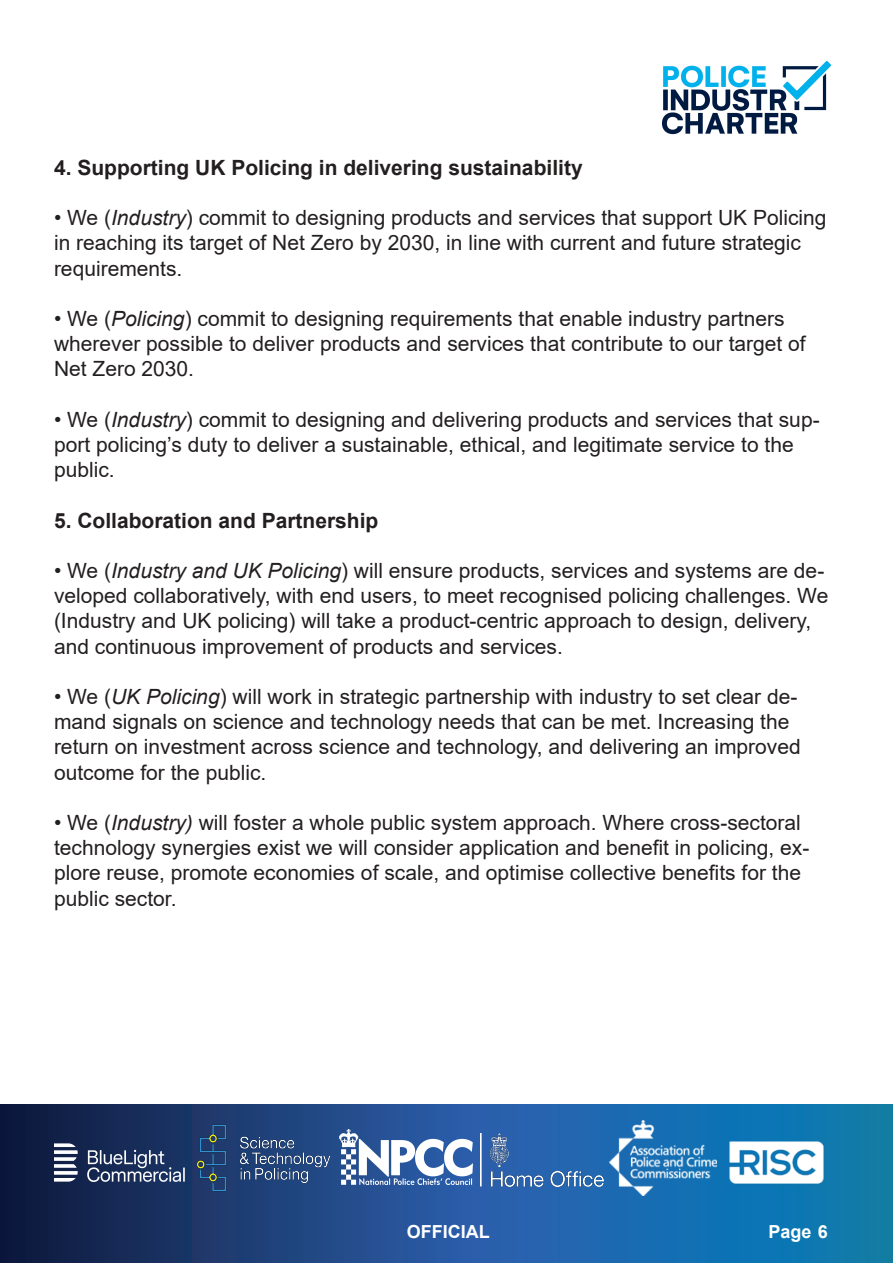
<style>
.page{position:relative;width:893px;height:1263px;background:#fff}
.page>*{position:absolute;margin:0;border:0;box-sizing:border-box;transform-origin:0 0}
.t1{font:21px/25.2px "Arial";color:#231f20}
.t2{font:700 21px "Arial";color:#231f20}
.t3{font:700 18px "Arial";color:#fff}
.s1{font-style:italic}
</style>
<div class="page">
<svg style="left:1px;top:1104px;width:892px;height:159px;background:#1a538d"></svg>
<img style="left:196px;top:1124px;width:134px;height:67px">
<img style="left:727px;top:1140px;width:98px;height:57px">
<img style="left:339px;top:1130px;width:134px;height:54px">
<img style="left:481px;top:1133px;width:122px;height:53px">
<img style="left:54px;top:1134px;width:140px;height:57px">
<img style="left:609px;top:1120px;width:107px;height:75px">
<img style="left:662px;top:62px;width:168px;height:73px">
<p class="t2" style="left:54px;top:153px;width:530px">4. Supporting UK Policing in delivering sustainability</p>
<p class="t1" style="left:54px;top:205px;width:774px">• We (<span class="s1">Industry</span>) commit to designing products and services that support UK Policing in reaching its target of Net Zero by 2030, in line with current and future strategic requirements.</p>
<p class="t1" style="left:54px;top:306px;width:753px">• We (<span class="s1">Policing</span>) commit to designing requirements that enable industry partners wherever possible to deliver products and services that contribute to our target of<br>Net Zero 2030.</p>
<p class="t1" style="left:54px;top:407px;width:767px">• We (<span class="s1">Industry</span>) commit to designing and delivering products and services that sup&shy;port policing’s duty to deliver a sustainable, ethical, and legitimate service to the public.</p>
<p class="t2" style="left:54px;top:505px;width:326px">5. Collaboration and Partnership</p>
<p class="t1" style="left:54px;top:558px;width:776px">• We (<span class="s1">Industry and UK Policing</span>) will ensure products, services and systems are de&shy;veloped collaboratively, with end users, to meet recognised policing challenges. We (Industry and UK policing) will take a product-centric approach to design, delivery, and continuous improvement of products and services.</p>
<p class="t1" style="left:54px;top:684px;width:748px">• We (<span class="s1">UK Policing</span>) will work in strategic partnership with industry to set clear de&shy;mand signals on science and technology needs that can be met. Increasing the return on investment across science and technology, and delivering an improved outcome for the public.</p>
<p class="t1" style="left:54px;top:810px;width:757px">• We (<span class="s1">Industry)</span> will foster a whole public system approach. Where cross-sectoral technology synergies exist we will consider application and benefit in policing, ex&shy;plore reuse, promote economies of scale, and optimise collective benefits for the public sector.</p>
<p class="t3" style="left:407px;top:1219px;width:84px">OFFICIAL</p>
<p class="t3" style="left:768px;top:1219px;width:61px">Page 6</p>
</div>
